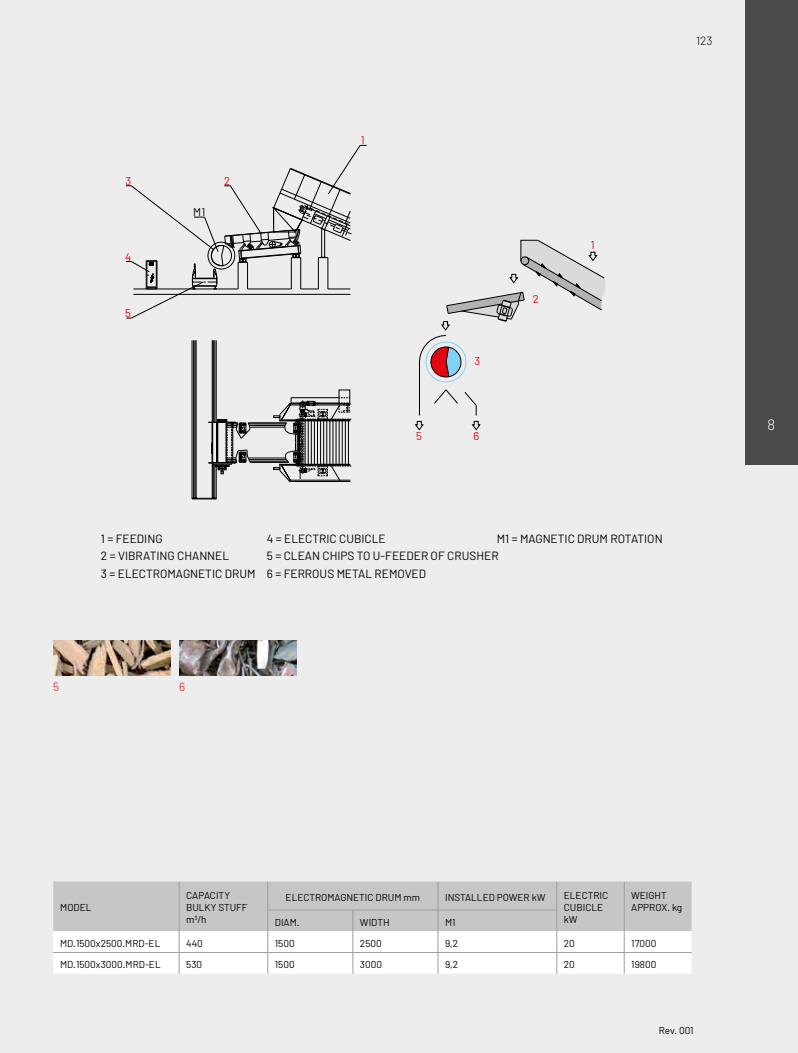
<style>
.page{position:relative;width:798px;height:1053px;background:#fff}
.page>*{position:absolute;margin:0;border:0;box-sizing:border-box;transform-origin:0 0}
.t1{font:300 15px "Barlow";color:#fff}
.t2{font:11.88px/17.5px "Barlow";color:#000}
.t3{font:300 11.88px "Barlow";color:#000}
.t4{font:300 11.88px "Barlow";color:#e30613}
.t5{font:11.25px "Barlow";color:#e30613}
.t6{font:11.25px "Barlow";color:#000}
.t7{font:10px/12px "Barlow";color:#000}
</style>
<div class="page">
<div style="left:0;top:0;width:797px;height:1052px;background:#ededed"></div>
<svg style="left:126px;top:145px;width:240px;height:174px"></svg>
<svg style="left:464px;top:392px;width:13px;height:23px"></svg>
<svg style="left:434px;top:389px;width:24px;height:15px"></svg>
<hr style="left:419px;top:362px;width:1px;height:53px;background:#000">
<svg style="left:415px;top:421px;width:8px;height:9px"></svg>
<svg style="left:471px;top:421px;width:9px;height:9px"></svg>
<hr style="left:192px;top:340px;width:1px;height:159px;background:#000">
<hr style="left:193px;top:340px;width:1px;height:158px;background:#000">
<hr style="left:195px;top:340px;width:1px;height:158px;background:#000">
<hr style="left:196px;top:340px;width:1px;height:158px;background:#000">
<hr style="left:212px;top:340px;width:1px;height:82px;background:#000">
<hr style="left:213px;top:340px;width:1px;height:82px;background:#000">
<hr style="left:214px;top:340px;width:1px;height:82px;background:#000">
<hr style="left:216px;top:340px;width:1px;height:82px;background:#000">
<svg style="left:191px;top:389px;width:160px;height:110px"></svg>
<svg style="left:419px;top:240px;width:187px;height:142px"></svg>
<svg style="left:53px;top:881px;width:638px;height:92px;background:#dfdfdf"></svg>
<hr style="left:53px;top:952px;width:126px;height:1px;background:#9d9d9c">
<hr style="left:179px;top:952px;width:89px;height:1px;background:#9d9d9c">
<hr style="left:268px;top:952px;width:85px;height:1px;background:#9d9d9c">
<hr style="left:353px;top:952px;width:85px;height:1px;background:#9d9d9c">
<hr style="left:438px;top:952px;width:118px;height:1px;background:#9d9d9c">
<hr style="left:556px;top:952px;width:68px;height:1px;background:#9d9d9c">
<hr style="left:624px;top:952px;width:67px;height:1px;background:#9d9d9c">
<hr style="left:267px;top:909px;width:86px;height:1px;background:#9d9d9c">
<hr style="left:353px;top:909px;width:85px;height:1px;background:#9d9d9c">
<hr style="left:438px;top:909px;width:119px;height:1px;background:#9d9d9c">
<img style="left:53px;top:640px;width:117px;height:35px">
<img style="left:179px;top:640px;width:117px;height:35px">
<div style="left:744px;top:0;width:53px;height:464px;background:#4a4a49"></div>
<p class="t5" style="left:125px;top:174px;width:7px">3</p>
<p class="t5" style="left:125px;top:249px;width:8px">4</p>
<p class="t5" style="left:125px;top:306px;width:7px">5</p>
<p class="t6" style="left:193px;top:205px;width:13px">M1</p>
<p class="t5" style="left:224px;top:173px;width:8px">2</p>
<p class="t5" style="left:361px;top:133px;width:5px">1</p>
<p class="t5" style="left:474px;top:354px;width:7px">3</p>
<p class="t5" style="left:416px;top:429px;width:7px">5</p>
<p class="t5" style="left:473px;top:429px;width:7px">6</p>
<p class="t5" style="left:532px;top:292px;width:8px">2</p>
<p class="t5" style="left:590px;top:238px;width:5px">1</p>
<p class="t3" style="left:695px;top:33px;width:18px">123</p>
<p class="t2" style="left:101px;top:529px;width:156px">1 = FEEDING<br>2 = VIBRATING CHANNEL<br>3 = ELECTROMAGNETIC DRUM</p>
<p class="t2" style="left:267px;top:529px;width:233px">4 = ELECTRIC CUBICLE<br>5 = CLEAN CHIPS TO U-FEEDER OF CRUSHER<br>6 = FERROUS METAL REMOVED</p>
<p class="t2" style="left:496px;top:529px;width:167px">M1 = MAGNETIC DRUM ROTATION</p>
<p class="t4" style="left:53px;top:679px;width:8px">5</p>
<p class="t4" style="left:179px;top:679px;width:8px">6</p>
<h1 class="t1" style="left:767px;top:415px;width:9px">8</h1>
<p class="t7" style="left:60px;top:901px;width:33px">MODEL</p>
<p class="t7" style="left:186px;top:889px;width:63px">CAPACITY<br>BULKY STUFF m<sup>3</sup>/h</p>
<p class="t7" style="left:285px;top:890px;width:136px">ELECTROMAGNETIC DRUM mm</p>
<p class="t7" style="left:445px;top:890px;width:102px">INSTALLED POWER kW</p>
<p class="t7" style="left:563px;top:889px;width:46px">ELECTRIC<br>CUBICLE kW</p>
<p class="t7" style="left:631px;top:889px;width:52px">WEIGHT<br>APPROX. kg</p>
<p class="t7" style="left:275px;top:915px;width:26px">DIAM.</p>
<p class="t7" style="left:360px;top:915px;width:31px">WIDTH</p>
<p class="t7" style="left:445px;top:915px;width:12px">M1</p>
<p class="t7" style="left:60px;top:936px;width:102px">MD.1500x2500.MRD-EL</p>
<p class="t7" style="left:186px;top:936px;width:18px">440</p>
<p class="t7" style="left:275px;top:936px;width:21px">1500</p>
<p class="t7" style="left:360px;top:936px;width:23px">2500</p>
<p class="t7" style="left:445px;top:936px;width:15px">9,2</p>
<p class="t7" style="left:563px;top:936px;width:13px">20</p>
<p class="t7" style="left:631px;top:936px;width:27px">17000</p>
<p class="t7" style="left:60px;top:958px;width:102px">MD.1500x3000.MRD-EL</p>
<p class="t7" style="left:186px;top:958px;width:17px">530</p>
<p class="t7" style="left:275px;top:958px;width:21px">1500</p>
<p class="t7" style="left:360px;top:958px;width:24px">3000</p>
<p class="t7" style="left:445px;top:958px;width:15px">9,2</p>
<p class="t7" style="left:563px;top:958px;width:13px">20</p>
<p class="t7" style="left:631px;top:958px;width:27px">19800</p>
<p class="t7" style="left:658px;top:1023px;width:36px">Rev. 001</p>
</div>
